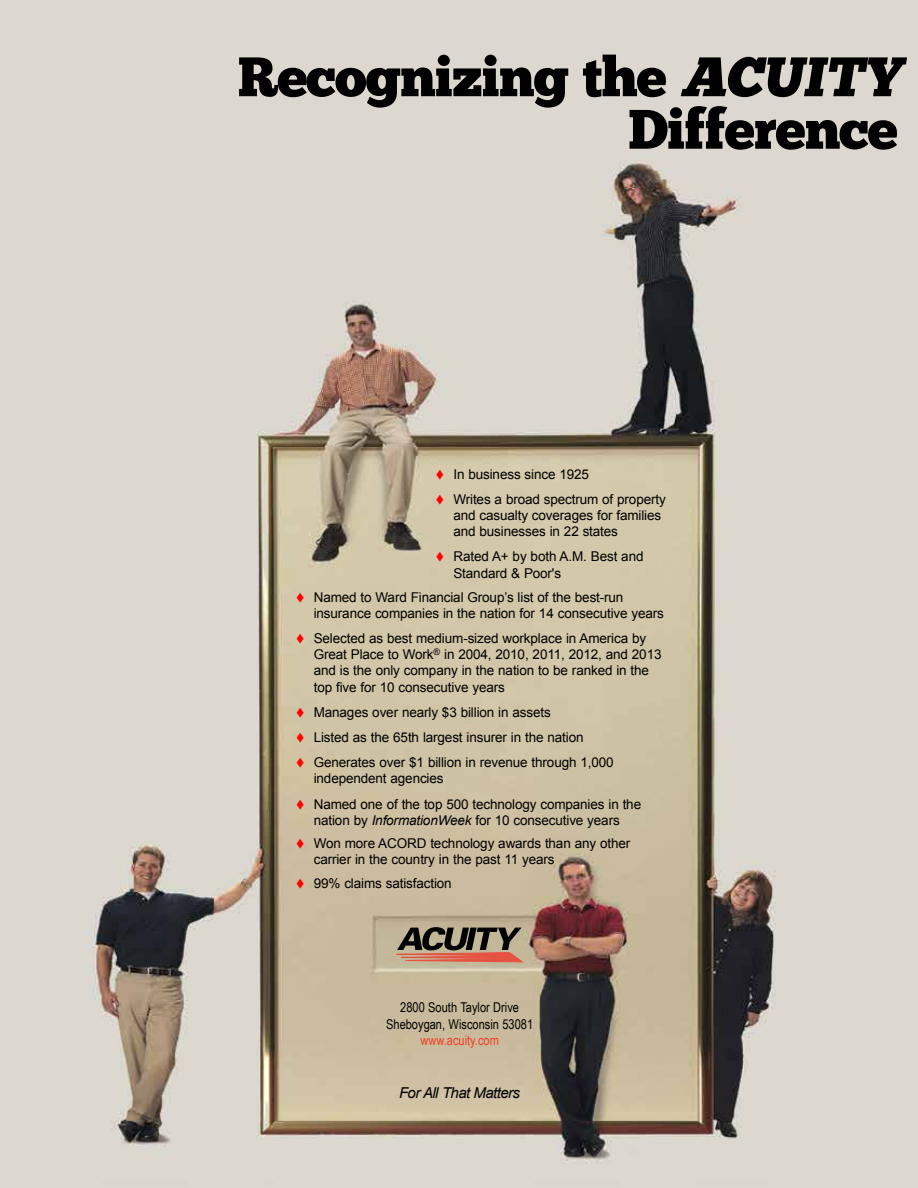
<style>
.page{position:relative;width:918px;height:1188px;background:#fff}
.page>*{position:absolute;margin:0;border:0;box-sizing:border-box;transform-origin:0 0}
.t1{font:55.5px/52.5px "Chunk Five";letter-spacing:-.02em;color:#000;text-align:right}
.t2{font:italic 15px "Arial";letter-spacing:-.04em;color:#000}
.t3{font:13.5px/16.2px "Arial";letter-spacing:-.01em;color:#000}
.t4{font:13.5px/16.5px "Arial Narrow";color:#000;text-align:center}
.t5{font:13.5px "Arial Narrow";color:#ef4123}
.s1{font-style:italic}
.s2{color:#f00}
</style>
<div class="page">
<img style="left:0;top:0;width:918px;height:1188px">
<svg style="left:396px;top:927px;width:127px;height:35px;background:#8b6957"></svg>
<h1 class="t1" style="left:238px;top:51px;width:675px">Recognizing the <span class="s1">ACUITY<br></span>Difference</h1>
<p class="t3" style="left:435px;top:466px;width:155px"><span class="s2">▼</span> In business since 1925</p>
<p class="t3" style="left:453px;top:491px;width:214px;text-indent:-18px"><span class="s2">▼</span> Writes a broad spectrum of property and casualty coverages for families and businesses in 22 states</p>
<p class="t3" style="left:453px;top:549px;width:192px;text-indent:-18px"><span class="s2">▼</span> Rated A+ by both A.M. Best and<br>Standard &amp; Poor's</p>
<p class="t3" style="left:314px;top:589px;width:352px;text-indent:-18px"><span class="s2">▼</span> Named to Ward Financial Group’s list of the best-run insurance companies in the nation for 14 consecutive years</p>
<p class="t3" style="left:314px;top:630px;width:349px;text-indent:-18px"><span class="s2">▼</span> Selected as best medium-sized workplace in America by Great Place to Work<sup>®</sup> in 2004, 2010, 2011, 2012, and 2013 and is the only company in the nation to be ranked in the top five for 10 consecutive years</p>
<p class="t3" style="left:296px;top:704px;width:257px"><span class="s2">▼</span> Manages over nearly $3 billion in assets</p>
<p class="t3" style="left:296px;top:729px;width:289px"><span class="s2">▼</span> Listed as the 65th largest insurer in the nation</p>
<p class="t3" style="left:314px;top:755px;width:301px;text-indent:-18px"><span class="s2">▼</span> Generates over $1 billion in revenue through 1,000 independent agencies</p>
<p class="t3" style="left:296px;top:796px;width:347px;text-align:center"><span class="s2">▼</span> Named one of the top 500 technology companies in the nation by <span class="s1">InformationWeek</span> for 10 consecutive years</p>
<p class="t3" style="left:314px;top:836px;width:318px;text-indent:-18px"><span class="s2">▼</span> Won more ACORD technology awards than any other carrier in the country in the past 11 years</p>
<p class="t3" style="left:296px;top:875px;width:158px"><span class="s2">▼</span> 99% claims satisfaction</p>
<p class="t4" style="left:386px;top:999px;width:149px">2800 South Taylor Drive<br>Sheboygan, Wisconsin 53081</p>
<p class="t5" style="left:420px;top:1030px;width:80px">www.acuity.com</p>
<p class="t2" style="left:399px;top:1083px;width:122px">For All That Matters</p>
</div>
